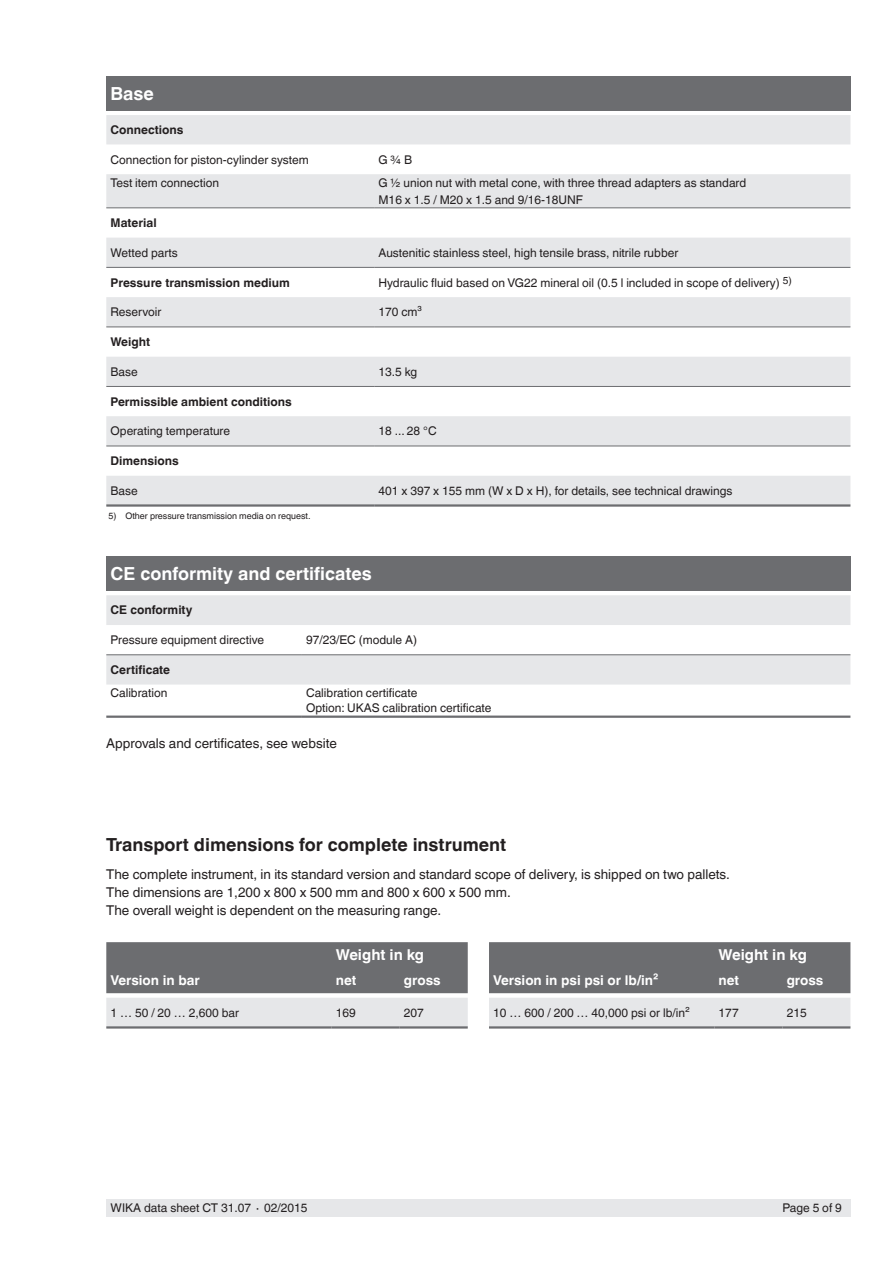
<style>
.page{position:relative;width:893px;height:1263px;background:#fff}
.page>*{position:absolute;margin:0;border:0;box-sizing:border-box;transform-origin:0 0}
.t1{font:700 18px "Helvetica World";color:#231f20}
.t2{font:700 18px "Helvetica World";color:#fff}
.t3{font:700 15px "Helvetica World";color:#fff}
.t4{font:13.5px/18px "Helvetica World";color:#231f20}
.t5{font:700 13.5px "Helvetica World";color:#fff}
.t6{font:12px/16.5px "Helvetica World";color:#231f20}
.t7{font:700 12px "Helvetica World";color:#231f20}
.t8{font:9px "Helvetica World";color:#231f20}
</style>
<div class="page">
<div style="left:106px;top:1199px;width:744px;height:17px;background:#e6e7e9"></div>
<svg style="left:106px;top:942px;width:744px;height:84px;background:#a0a1a3"></svg>
<hr style="left:106px;top:1026px;width:226px;height:2px;background:#6c6d70">
<hr style="left:332px;top:1026px;width:68px;height:2px;background:#6c6d70">
<hr style="left:400px;top:1026px;width:68px;height:2px;background:#6c6d70">
<hr style="left:489px;top:1026px;width:225px;height:2px;background:#6c6d70">
<hr style="left:714px;top:1026px;width:68px;height:2px;background:#6c6d70">
<hr style="left:782px;top:1026px;width:68px;height:2px;background:#6c6d70">
<div style="left:106px;top:77px;width:744px;height:34px;background:#6c6d70"></div>
<svg style="left:106px;top:115px;width:744px;height:389px;fill:#e6e7e9"></svg>
<hr style="left:106px;top:207px;width:268px;height:1px;background:#6c6d70">
<hr style="left:106px;top:267px;width:268px;height:1px;background:#6c6d70">
<hr style="left:106px;top:327px;width:268px;height:1px;background:#6c6d70">
<hr style="left:374px;top:327px;width:476px;height:1px;background:#6c6d70">
<hr style="left:106px;top:386px;width:268px;height:1px;background:#6c6d70">
<hr style="left:374px;top:386px;width:476px;height:1px;background:#6c6d70">
<hr style="left:106px;top:446px;width:268px;height:1px;background:#6c6d70">
<hr style="left:374px;top:446px;width:476px;height:1px;background:#6c6d70">
<hr style="left:374px;top:207px;width:476px;height:1px;background:#6c6d70">
<hr style="left:374px;top:267px;width:476px;height:1px;background:#6c6d70">
<hr style="left:106px;top:504px;width:268px;height:3px;background:#6c6d70">
<hr style="left:374px;top:504px;width:476px;height:3px;background:#6c6d70">
<div style="left:106px;top:557px;width:744px;height:34px;background:#6c6d70"></div>
<svg style="left:106px;top:595px;width:744px;height:89px;fill:#e6e7e9"></svg>
<hr style="left:106px;top:654px;width:196px;height:1px;background:#6c6d70">
<hr style="left:302px;top:654px;width:548px;height:1px;background:#6c6d70">
<hr style="left:106px;top:715px;width:196px;height:3px;background:#6c6d70">
<hr style="left:302px;top:715px;width:548px;height:3px;background:#6c6d70">
<h1 class="t2" style="left:111px;top:83px;width:45px">Base</h1>
<p class="t7" style="left:111px;top:123px;width:74px">Connections</p>
<p class="t6" style="left:111px;top:151px;width:200px">Connection for piston-cylinder system</p>
<p class="t6" style="left:378px;top:151px;width:35px">G ¾ B</p>
<p class="t6" style="left:111px;top:175px;width:110px">Test item connection</p>
<p class="t6" style="left:378px;top:175px;width:369px">G ½ union nut with metal cone, with three thread adapters as standard<br>M16 x 1.5 / M20 x 1.5 and 9/16-18UNF</p>
<p class="t7" style="left:111px;top:216px;width:48px">Material</p>
<p class="t6" style="left:111px;top:244px;width:69px">Wetted parts</p>
<p class="t6" style="left:378px;top:244px;width:301px">Austenitic stainless steel, high tensile brass, nitrile rubber</p>
<p class="t7" style="left:111px;top:275px;width:181px">Pressure transmission medium</p>
<p class="t6" style="left:378px;top:274px;width:415px">Hydraulic fluid based on VG22 mineral oil (0.5 l included in scope of delivery) <sup>5)</sup></p>
<p class="t6" style="left:111px;top:304px;width:52px">Reservoir</p>
<p class="t6" style="left:378px;top:304px;width:45px">170 cm³</p>
<p class="t7" style="left:111px;top:335px;width:41px">Weight</p>
<p class="t6" style="left:111px;top:363px;width:29px">Base</p>
<p class="t6" style="left:378px;top:363px;width:40px">13.5 kg</p>
<p class="t7" style="left:111px;top:394px;width:183px">Permissible ambient conditions</p>
<p class="t6" style="left:111px;top:423px;width:121px">Operating temperature</p>
<p class="t6" style="left:378px;top:423px;width:60px">18 ... 28 °C</p>
<p class="t7" style="left:111px;top:454px;width:70px">Dimensions</p>
<p class="t6" style="left:111px;top:482px;width:29px">Base</p>
<p class="t6" style="left:378px;top:482px;width:355px">401 x 397 x 155 mm (W x D x H), for details, see technical drawings</p>
<p class="t8" style="left:108px;top:510px;width:204px">5) Other pressure transmission media on request.</p>
<h1 class="t2" style="left:111px;top:563px;width:263px">CE conformity and certificates</h1>
<p class="t7" style="left:111px;top:603px;width:83px">CE conformity</p>
<p class="t6" style="left:111px;top:632px;width:155px">Pressure equipment directive</p>
<p class="t6" style="left:306px;top:632px;width:112px">97/23/EC (module A)</p>
<p class="t7" style="left:111px;top:663px;width:61px">Certificate</p>
<p class="t6" style="left:111px;top:685px;width:58px">Calibration</p>
<p class="t6" style="left:306px;top:686px;width:187px;line-height:15px">Calibration certificate<br>Option: UKAS calibration certificate</p>
<p class="t4" style="left:106px;top:734px;width:232px">Approvals and certificates, see website</p>
<h1 class="t1" style="left:106px;top:834px;width:401px">Transport dimensions for complete instrument</h1>
<p class="t4" style="left:106px;top:865px;width:625px">The complete instrument, in its standard version and standard scope of delivery, is shipped on two pallets.<br>The dimensions are 1,200 x 800 x 500 mm and 800 x 600 x 500 mm.<br>The overall weight is dependent on the measuring range.</p>
<p class="t3" style="left:336px;top:946px;width:90px">Weight in kg</p>
<p class="t3" style="left:719px;top:946px;width:90px">Weight in kg</p>
<p class="t5" style="left:111px;top:973px;width:91px">Version in bar</p>
<p class="t5" style="left:336px;top:973px;width:22px">net</p>
<p class="t5" style="left:404px;top:973px;width:38px">gross</p>
<p class="t5" style="left:493px;top:973px;width:167px">Version in psi psi or lb/in²</p>
<p class="t5" style="left:719px;top:973px;width:22px">net</p>
<p class="t5" style="left:787px;top:973px;width:38px">gross</p>
<p class="t6" style="left:111px;top:1004px;width:130px">1 … 50 / 20 … 2,600 bar</p>
<p class="t6" style="left:336px;top:1004px;width:22px">169</p>
<p class="t6" style="left:404px;top:1004px;width:22px">207</p>
<p class="t6" style="left:493px;top:1004px;width:198px">10 … 600 / 200 … 40,000 psi or lb/in²</p>
<p class="t6" style="left:719px;top:1004px;width:22px">177</p>
<p class="t6" style="left:787px;top:1004px;width:22px">215</p>
<p class="t6" style="left:111px;top:1199px;width:198px">WIKA data sheet CT 31.07 ∙ 02/2015</p>
<p class="t6" style="left:782px;top:1199px;width:61px">Page 5 of 9</p>
</div>
